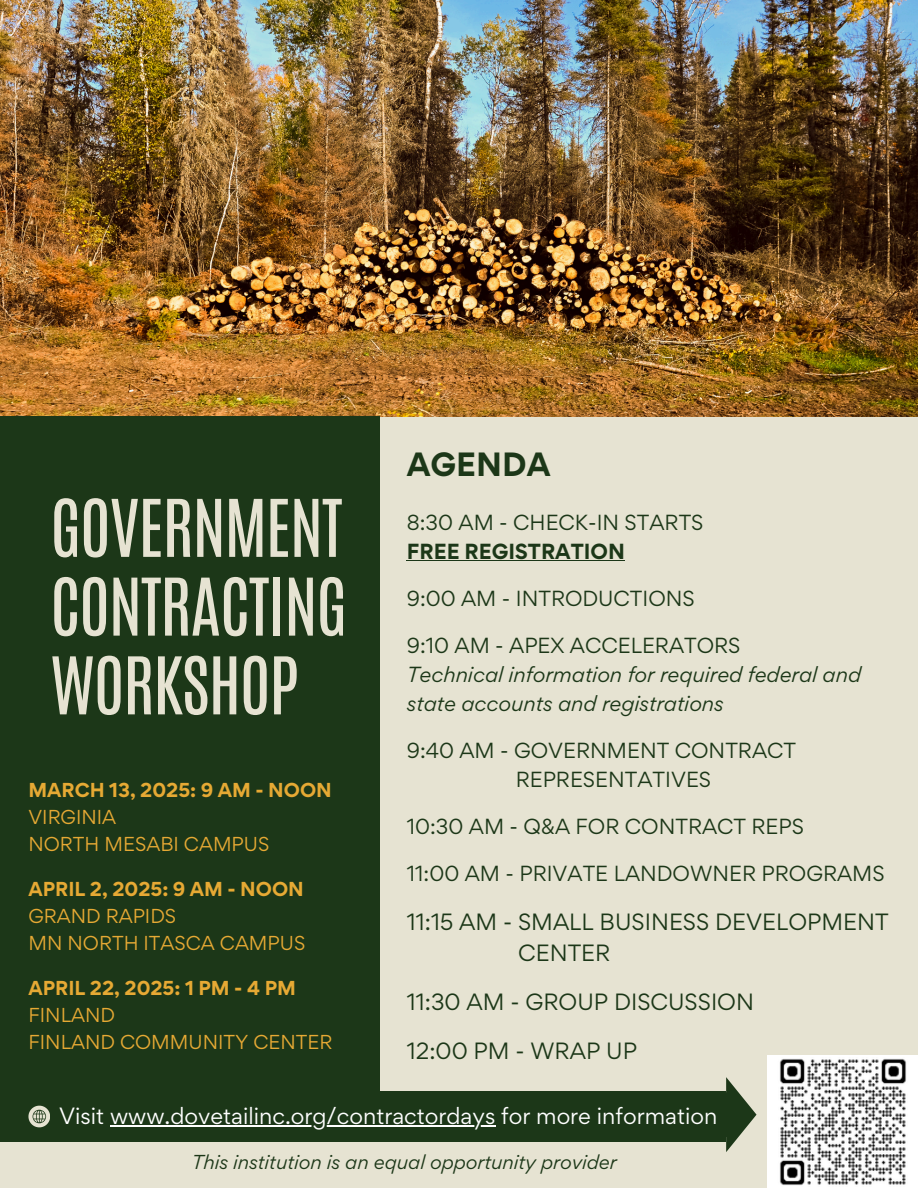
<style>
.page{position:relative;width:918px;height:1188px;background:#e6e3d2}
.page>*{position:absolute;margin:0;border:0;box-sizing:border-box;transform-origin:0 0}
.t1{font:67.5px/78.8px "Antonio";letter-spacing:-.02em;color:#e6e3d2;text-align:justify}
.t2{font:700 30px "Gordita";color:#1c3718}
.t3{font:21px/31px "Gordita";color:#1c3718}
.t4{font:21px "Gordita";color:#fff}
.t5{font:19.5px/29px "Gordita";color:#1c3718}
.t6{font:italic 19.5px/29px "Gordita";color:#1c3718}
.t7{font:18px/27px "Gordita";color:#e6a934}
.t8{font:italic 18px "Gordita";color:#1c3718}
.s1{font-weight:700}
.s2{font-style:normal}
</style>
<div class="page">
<img style="left:0;top:0;width:917px;height:416px">
<div style="left:0;top:416px;width:380px;height:723px;background:#1c3718"></div>
<div style="left:0;top:1091px;width:726px;height:51px;background:#1c3718"></div>
<img style="left:767px;top:1056px;width:151px;height:132px">
<svg style="left:726px;top:1077px;width:31px;height:75px"></svg>
<hr style="left:407px;top:560px;width:218px;height:1px;background:#1c3718">
<hr style="left:110px;top:1126px;width:385px;height:1px;background:#fff">
<svg style="left:28px;top:1106px;width:22px;height:21px"></svg>
<h2 class="t1" style="left:50px;top:489px;width:298px">GOVERNMENT CONTRACTING WORKSHOP</h2>
<p class="t7" style="left:28px;top:776px;width:305px"><span class="s1">MARCH 13, 2025: 9 AM - NOON<br></span>VIRGINIA<br>NORTH MESABI CAMPUS</p>
<h4 class="t7" style="left:28px;top:875px;width:278px"><span class="s1">APRIL 2, 2025: 9 AM - NOON<br></span>GRAND RAPIDS<br>MN NORTH ITASCA CAMPUS</h4>
<p class="t7" style="left:28px;top:974px;width:306px"><span class="s1">APRIL 22, 2025: 1 PM - 4 PM<br></span>FINLAND<br>FINLAND COMMUNITY CENTER</p>
<h3 class="t2" style="left:407px;top:444px;width:145px">AGENDA</h3>
<h4 class="t5" style="left:407px;top:508px;width:298px">8:30 AM - CHECK-IN STARTS<br><span class="s1">FREE REGISTRATION</span></h4>
<h3 class="t5" style="left:407px;top:584px;width:289px">9:00 AM - INTRODUCTIONS</h3>
<h3 class="t6" style="left:407px;top:631px;width:456px"><span class="s2">9:10 AM - APEX ACCELERATORS<br></span>Technical information for required federal and state accounts and registrations</h3>
<h3 class="t5" style="left:516px;top:736px;width:282px;text-indent:-109px">9:40 AM - GOVERNMENT CONTRACT<br>REPRESENTATIVES</h3>
<h3 class="t5" style="left:407px;top:812px;width:399px">10:30 AM - Q&amp;A FOR CONTRACT REPS</h3>
<h3 class="t5" style="left:407px;top:859px;width:479px">11:00 AM - PRIVATE LANDOWNER PROGRAMS</h3>
<h3 class="t3" style="left:518px;top:907px;width:372px;text-indent:-111px">11:15 AM - SMALL BUSINESS DEVELOPMENT<br>CENTER</h3>
<h5 class="t3" style="left:407px;top:987px;width:349px">11:30 AM - GROUP DISCUSSION</h5>
<h5 class="t3" style="left:407px;top:1036px;width:232px">12:00 PM - WRAP UP</h5>
<h5 class="t4" style="left:59px;top:1102px;width:660px">Visit www.dovetailinc.org/contractordays for more information</h5>
<h3 class="t8" style="left:192px;top:1150px;width:427px">This institution is an equal opportunity provider</h3>
</div>
